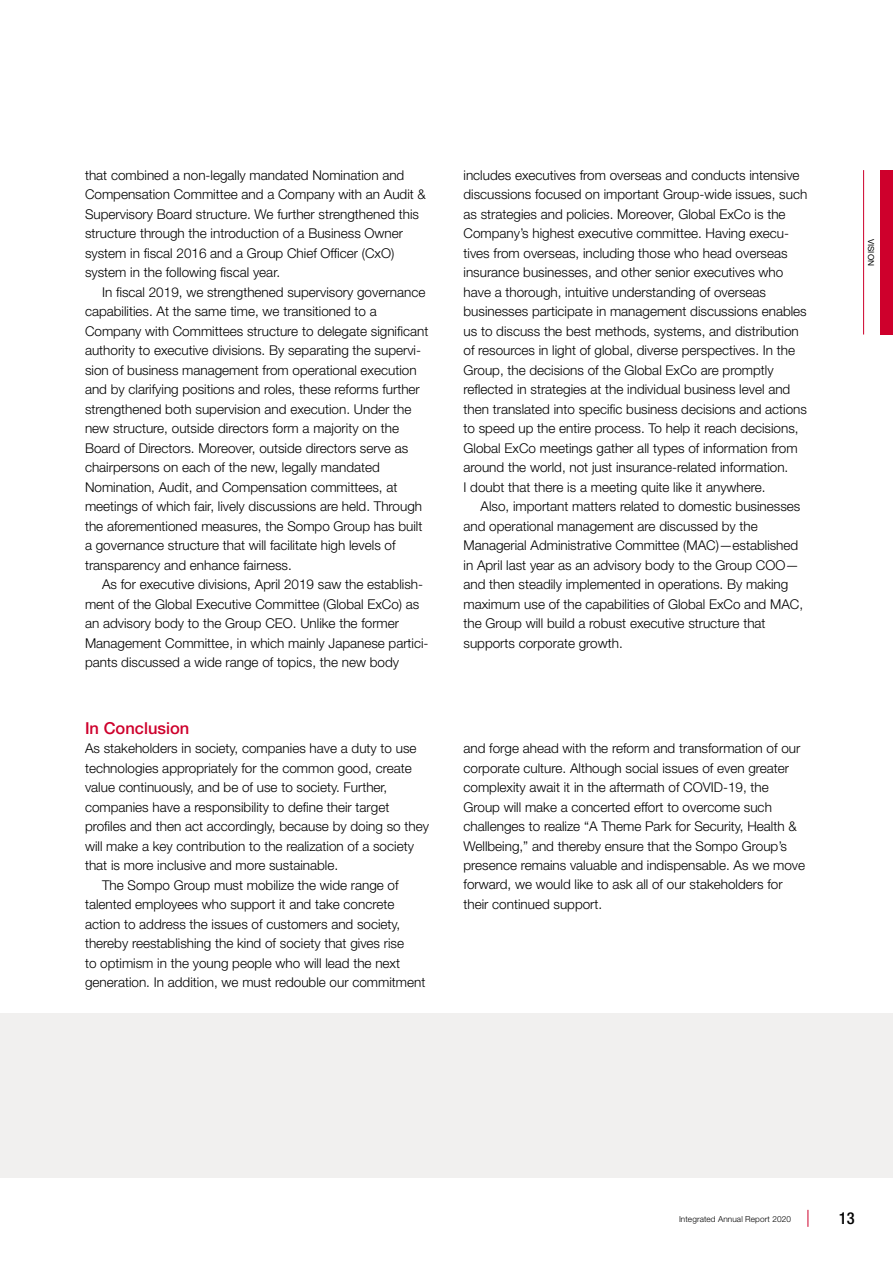
<style>
.page{position:relative;width:893px;height:1263px;background:#fff}
.page>*{position:absolute;margin:0;border:0;box-sizing:border-box;transform-origin:0 0}
.t1{font:500 16.5px "Helvetica Neue LT Std";color:#ce002c}
.t2{font:500 condensed 16.5px "Helvetica Neue LT Std";color:#000}
.t3{font:300 13.5px/19.5px "Helvetica Neue LT Std";color:#000}
.t4{font:300 8.25px "Helvetica Neue LT Std";letter-spacing:.01em;color:#000}
.t5{font:8.25px "Helvetica Neue LT Std";color:#000}
</style>
<div class="page">
<div style="left:0;top:1013px;width:893px;height:165px;background:#f1f0ef"></div>
<svg style="left:807px;top:1210px;width:1px;height:17px"></svg>
<div style="left:880px;top:170px;width:13px;height:164px;background:#ce002c"></div>
<hr style="left:863px;top:170px;width:1px;height:164px;background:#ce002c">
<p class="t3" style="left:85px;top:165px;width:342px">that combined a non-legally mandated Nomination and Compensation Committee and a Company with an Audit &amp; Supervisory Board structure. We further strengthened this structure through the introduction of a Business Owner system in fiscal 2016 and a Group Chief Officer (CxO) system in the following fiscal year.</p>
<p class="t3" style="left:85px;top:282px;width:345px;text-indent:17px">In fiscal 2019, we strengthened supervisory governance capabilities. At the same time, we transitioned to a Company with Committees structure to delegate significant authority to executive divisions. By separating the supervi&shy;sion of business management from operational execution and by clarifying positions and roles, these reforms further strengthened both supervision and execution. Under the new structure, outside directors form a majority on the Board of Directors. Moreover, outside directors serve as chairpersons on each of the new, legally mandated Nomination, Audit, and Compensation committees, at meetings of which fair, lively discussions are held. Through the aforementioned measures, the Sompo Group has built a governance structure that will facilitate high levels of transparency and enhance fairness.</p>
<p class="t3" style="left:85px;top:574px;width:345px;text-indent:17px">As for executive divisions, April 2019 saw the establish&shy;ment of the Global Executive Committee (Global ExCo) as an advisory body to the Group CEO. Unlike the former Management Committee, in which mainly Japanese partici&shy;pants discussed a wide range of topics, the new body</p>
<p class="t1" style="left:85px;top:718px;width:106px">In Conclusion</p>
<p class="t3" style="left:85px;top:738px;width:333px">As stakeholders in society, companies have a duty to use</p>
<p class="t3" style="left:85px;top:758px;width:328px">technologies appropriately for the common good, create</p>
<p class="t3" style="left:85px;top:777px;width:304px">value continuously, and be of use to society. Further,</p>
<p class="t3" style="left:85px;top:797px;width:306px">companies have a responsibility to define their target</p>
<p class="t3" style="left:85px;top:816px;width:345px">profiles and then act accordingly, because by doing so they</p>
<p class="t3" style="left:85px;top:836px;width:330px">will make a key contribution to the realization of a society</p>
<p class="t3" style="left:85px;top:855px;width:255px">that is more inclusive and more sustainable.</p>
<p class="t3" style="left:102px;top:875px;width:298px">The Sompo Group must mobilize the wide range of</p>
<p class="t3" style="left:85px;top:894px;width:311px">talented employees who support it and take concrete</p>
<p class="t3" style="left:85px;top:914px;width:317px">action to address the issues of customers and society,</p>
<p class="t3" style="left:85px;top:933px;width:321px">thereby reestablishing the kind of society that gives rise</p>
<p class="t3" style="left:85px;top:953px;width:317px">to optimism in the young people who will lead the next</p>
<p class="t3" style="left:85px;top:972px;width:342px">generation. In addition, we must redouble our commitment</p>
<p class="t3" style="left:463px;top:165px;width:345px">includes executives from overseas and conducts intensive discussions focused on important Group-wide issues, such as strategies and policies. Moreover, Global ExCo is the Company’s highest executive committee. Having execu&shy;tives from overseas, including those who head overseas insurance businesses, and other senior executives who have a thorough, intuitive understanding of overseas businesses participate in management discussions enables us to discuss the best methods, systems, and distribution of resources in light of global, diverse perspectives. In the Group, the decisions of the Global ExCo are promptly reflected in strategies at the individual business level and then translated into specific business decisions and actions to speed up the entire process. To help it reach decisions, Global ExCo meetings gather all types of information from around the world, not just insurance-related information.<br>I doubt that there is a meeting quite like it anywhere.</p>
<p class="t3" style="left:463px;top:496px;width:341px;text-indent:17px">Also, important matters related to domestic businesses and operational management are discussed by the Managerial Administrative Committee (MAC)—established in April last year as an advisory body to the Group COO— and then steadily implemented in operations. By making maximum use of the capabilities of Global ExCo and MAC, the Group will build a robust executive structure that supports corporate growth.</p>
<p class="t3" style="left:463px;top:738px;width:343px">and forge ahead with the reform and transformation of our corporate culture. Although social issues of even greater complexity await it in the aftermath of COVID-19, the Group will make a concerted effort to overcome such challenges to realize “A Theme Park for Security, Health &amp; Wellbeing,” and thereby ensure that the Sompo Group’s presence remains valuable and indispensable. As we move forward, we would like to ask all of our stakeholders for their continued support.</p>
<p class="t5" style="left:876px;top:239px;width:28px;rotate:90deg">VISION</p>
<p class="t4" style="left:679px;top:1214px;width:113px">Integrated Annual Report 2020</p>
<p class="t2" style="left:839px;top:1208px;width:17px">13</p>
</div>
